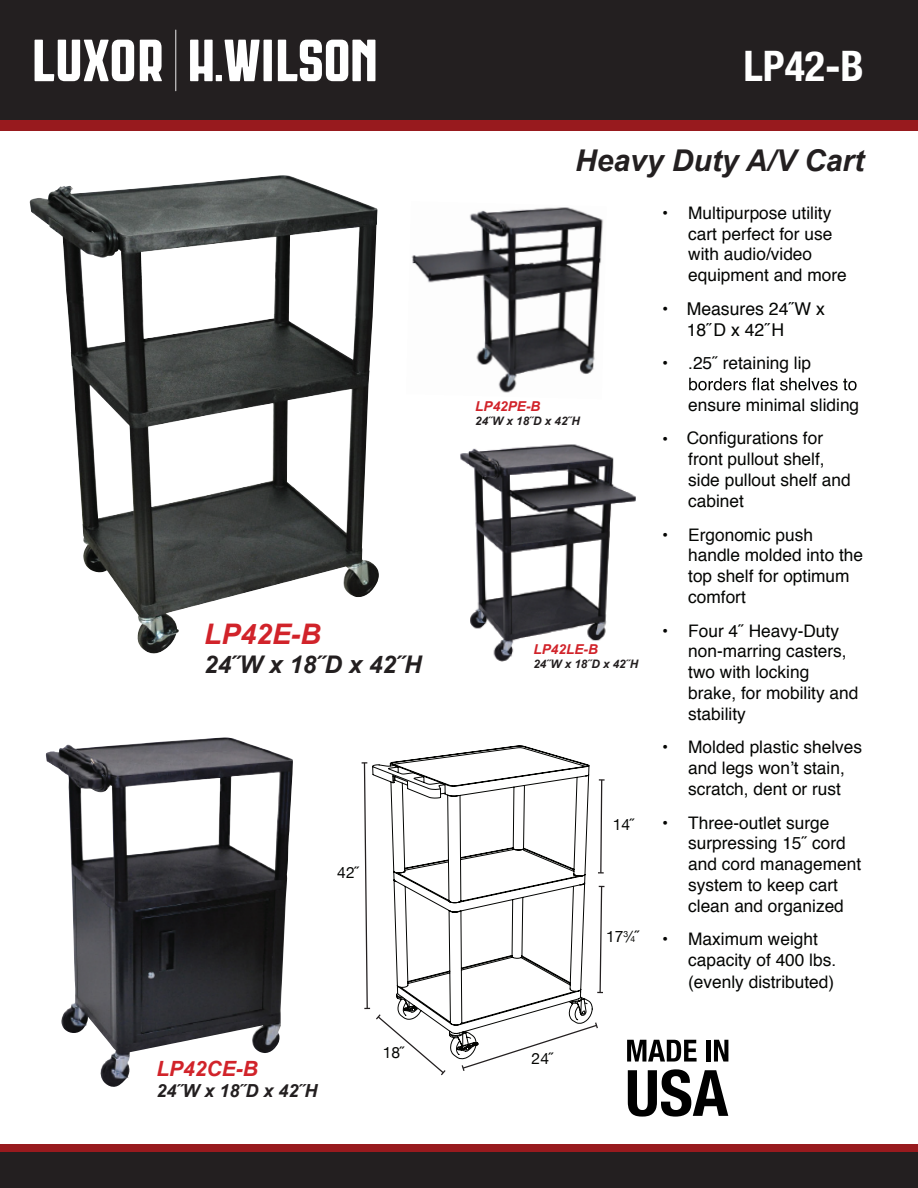
<style>
.page{position:relative;width:918px;height:1188px;background:#fff}
.page>*{position:absolute;margin:0;border:0;box-sizing:border-box;transform-origin:0 0}
.t1{font:700 condensed 42px "Helvetica Neue";color:#fff}
.t2{font:italic 700 30px "Arial";color:#231f20}
.t3{font:italic 700 28.35px "Arial";color:#d1232a}
.t4{font:italic 700 24.3px "Arial";color:#231f20}
.t5{font:italic 700 21px "Arial";color:#d1232a}
.t6{font:italic 700 18px "Arial";color:#231f20}
.t7{font:17.7px/21.1px "Helvetica";color:#040503}
.t8{font:17.25px/20.7px "Helvetica";color:#040503}
.t9{font:15.6px "Helvetica Neue";color:#040503}
.t10{font:italic 700 13.65px "Arial";color:#d1232a}
.t11{font:italic 700 11.7px "Arial";color:#231f20}
.s1{font-size:8.55px}
</style>
<div class="page">
<img style="left:411px;top:207px;width:193px;height:186px">
<div style="left:0;top:1145px;width:918px;height:7px;background:#981a1e"></div>
<div style="left:0;top:1152px;width:918px;height:36px;background:#231f20"></div>
<div style="left:0;top:120px;width:918px;height:11px;background:#981a1e"></div>
<div style="left:0;top:0;width:918px;height:120px;background:#231f20"></div>
<svg style="left:35px;top:40px;width:99px;height:41px"></svg>
<svg style="left:140px;top:40px;width:22px;height:41px"></svg>
<svg style="left:190px;top:40px;width:70px;height:41px"></svg>
<div style="left:264px;top:40px;width:8px;height:41px;background:#fff"></div>
<svg style="left:278px;top:40px;width:97px;height:41px"></svg>
<hr style="left:175px;top:30px;width:1px;height:61px;background:#fff">
<svg style="left:392px;top:745px;width:188px;height:17px"></svg>
<svg style="left:689px;top:378px;width:168px;height:13px"></svg>
<svg style="left:362px;top:762px;width:243px;height:314px"></svg>
<img style="left:29px;top:175px;width:350px;height:479px">
<img style="left:460px;top:444px;width:176px;height:218px">
<svg style="left:627px;top:1040px;width:70px;height:22px"></svg>
<div style="left:706px;top:1040px;width:5px;height:22px;background:#000"></div>
<svg style="left:714px;top:1040px;width:14px;height:22px"></svg>
<svg style="left:628px;top:1069px;width:100px;height:48px"></svg>
<img style="left:46px;top:737px;width:247px;height:350px">
<h1 class="t1" style="left:744px;top:31px;width:122px">LP42-B</h1>
<h3 class="t3" style="left:204px;top:615px;width:118px">LP42E-B</h3>
<h3 class="t4" style="left:204px;top:648px;width:219px">24˝W x 18˝D x 42˝H</h3>
<p class="t9" style="left:337px;top:861px;width:22px">42˝</p>
<h2 class="t2" style="left:575px;top:140px;width:291px">Heavy Duty A/V Cart</h2>
<p class="t10" style="left:475px;top:397px;width:67px">LP42PE-B</p>
<p class="t11" style="left:475px;top:413px;width:106px">24˝W x 18˝D x 42˝H</p>
<p class="t10" style="left:533px;top:640px;width:66px">LP42LE-B</p>
<p class="t11" style="left:533px;top:656px;width:106px">24˝W x 18˝D x 42˝H</p>
<p class="t9" style="left:613px;top:814px;width:22px">14˝</p>
<p class="t9" style="left:606px;top:925px;width:34px">17<sup>3</sup>⁄<span class="s1">4</span>˝</p>
<p class="t8" style="left:688px;top:203px;width:160px;text-indent:-26px">• Multipurpose utility cart perfect for use with audio/video equipment and more</p>
<p class="t7" style="left:687px;top:298px;width:140px;text-indent:-24px">• Measures 24˝W x<br>18˝D x 42˝H</p>
<p class="t8" style="left:662px;top:354px;width:150px">• .25˝ retaining lip</p>
<p class="t8" style="left:688px;top:395px;width:173px">ensure minimal sliding</p>
<p class="t8" style="left:662px;top:429px;width:8px">•</p>
<p class="t8" style="left:688px;top:450px;width:138px">front pullout shelf,</p>
<p class="t8" style="left:687px;top:429px;width:138px">Configurations for</p>
<p class="t8" style="left:688px;top:470px;width:164px">side pullout shelf and cabinet</p>
<p class="t8" style="left:688px;top:525px;width:176px;text-indent:-26px">• Ergonomic push handle molded into the top shelf for optimum comfort</p>
<p class="t8" style="left:688px;top:621px;width:172px;text-indent:-26px">• Four 4˝ Heavy-Duty non-marring casters, two with locking brake, for mobility and stability</p>
<p class="t8" style="left:662px;top:737px;width:201px;text-align:center">• Molded plastic shelves and legs won’t stain, scratch, dent or rust</p>
<p class="t8" style="left:688px;top:813px;width:174px;text-indent:-26px">• Three-outlet surge surpressing 15˝ cord and cord management system to keep cart clean and organized</p>
<p class="t8" style="left:688px;top:929px;width:150px;text-indent:-26px">• Maximum weight capacity of 400 lbs.</p>
<p class="t8" style="left:688px;top:973px;width:148px">(evenly distributed)</p>
<p class="t5" style="left:156px;top:1054px;width:103px">LP42CE-B</p>
<p class="t6" style="left:156px;top:1079px;width:163px">24˝W x 18˝D x 42˝H</p>
<p class="t9" style="left:383px;top:1041px;width:22px">18˝</p>
<p class="t9" style="left:532px;top:1047px;width:22px">24˝</p>
</div>
